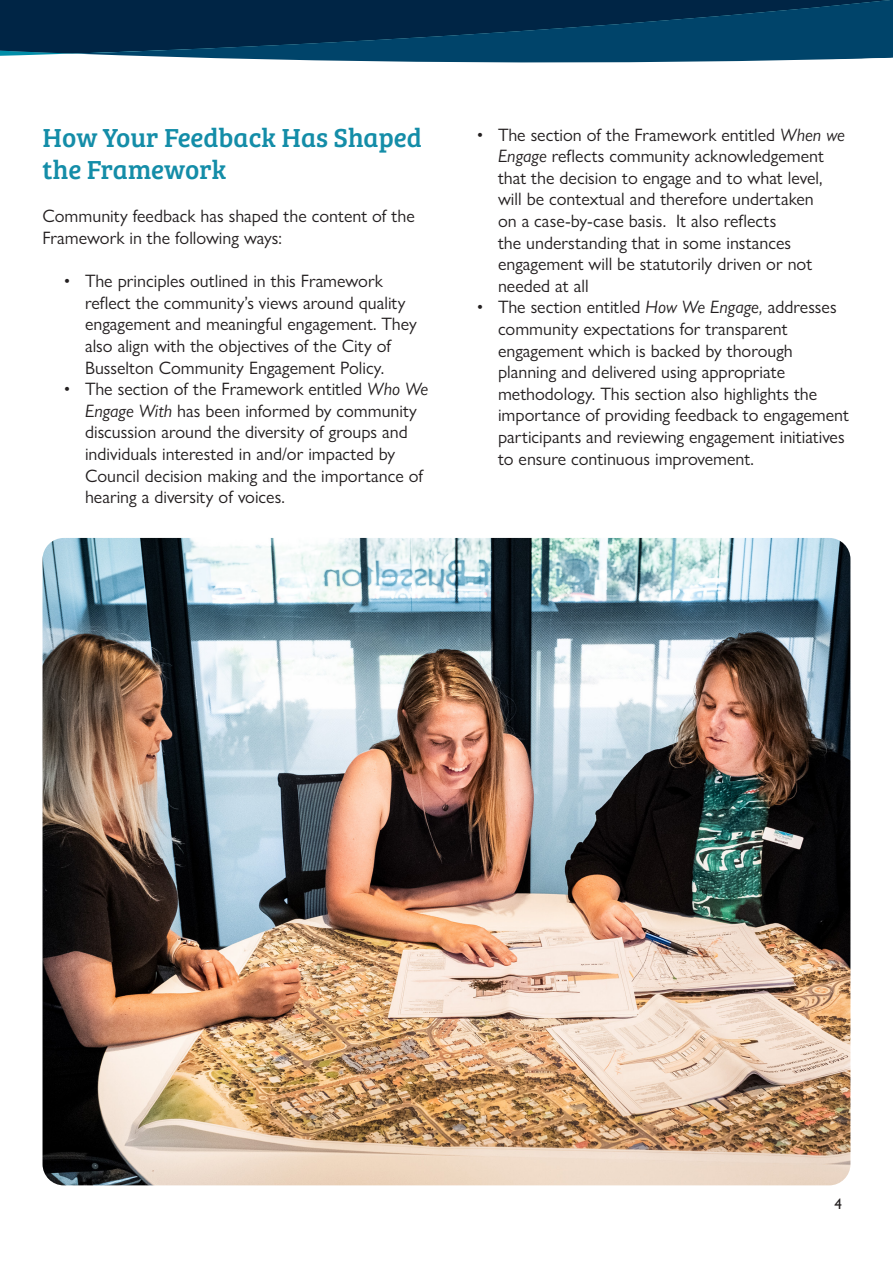
<style>
.page{position:relative;width:893px;height:1263px;background:#fff}
.page>*{position:absolute;margin:0;border:0;box-sizing:border-box;transform-origin:0 0}
.t1{font:27px/32.4px "Bree Serif";color:#148da8}
.t2{font:18px/21.6px "Gill Sans Nova";color:#231f20}
.t3{font:15px "Gill Sans Nova";color:#231f20}
.s1{font-style:italic}
</style>
<div class="page">
<svg style="left:0;top:0;width:893px;height:63px;fill:#002545"></svg>
<img style="left:43px;top:538px;width:807px;height:647px">
<p class="t1" style="left:43px;top:120px;width:381px">How Your Feedback Has Shaped the Framework</p>
<p class="t2" style="left:43px;top:205px;width:374px">Community feedback has shaped the content of the<br>Framework in the following ways:</p>
<p class="t2" style="left:85px;top:270px;width:333px;text-indent:-21px">• The principles outlined in this Framework reflect the community’s views around quality engagement and meaningful engagement. They also align with the objectives of the City of Busselton Community Engagement Policy.</p>
<p class="t2" style="left:85px;top:378px;width:345px;text-indent:-21px">• The section of the Framework entitled <span class="s1">Who We Engage With</span> has been informed by community discussion around the diversity of groups and individuals interested in and/or impacted by Council decision making and the importance of hearing a diversity of voices.</p>
<p class="t2" style="left:498px;top:123px;width:349px;text-indent:-21px">• The section of the Framework entitled <span class="s1">When we Engage</span> reflects community acknowledgement that the decision to engage and to what level, will be contextual and therefore undertaken<br>on a case-by-case basis. It also reflects<br>the understanding that in some instances engagement will be statutorily driven or not needed at all</p>
<p class="t2" style="left:498px;top:296px;width:353px;text-indent:-21px">• The section entitled <span class="s1">How We Engage,</span> addresses community expectations for transparent engagement which is backed by thorough planning and delivered using appropriate methodology. This section also highlights the importance of providing feedback to engagement participants and reviewing engagement initiatives to ensure continuous improvement.</p>
<p class="t3" style="left:834px;top:1195px;width:9px">4</p>
</div>
